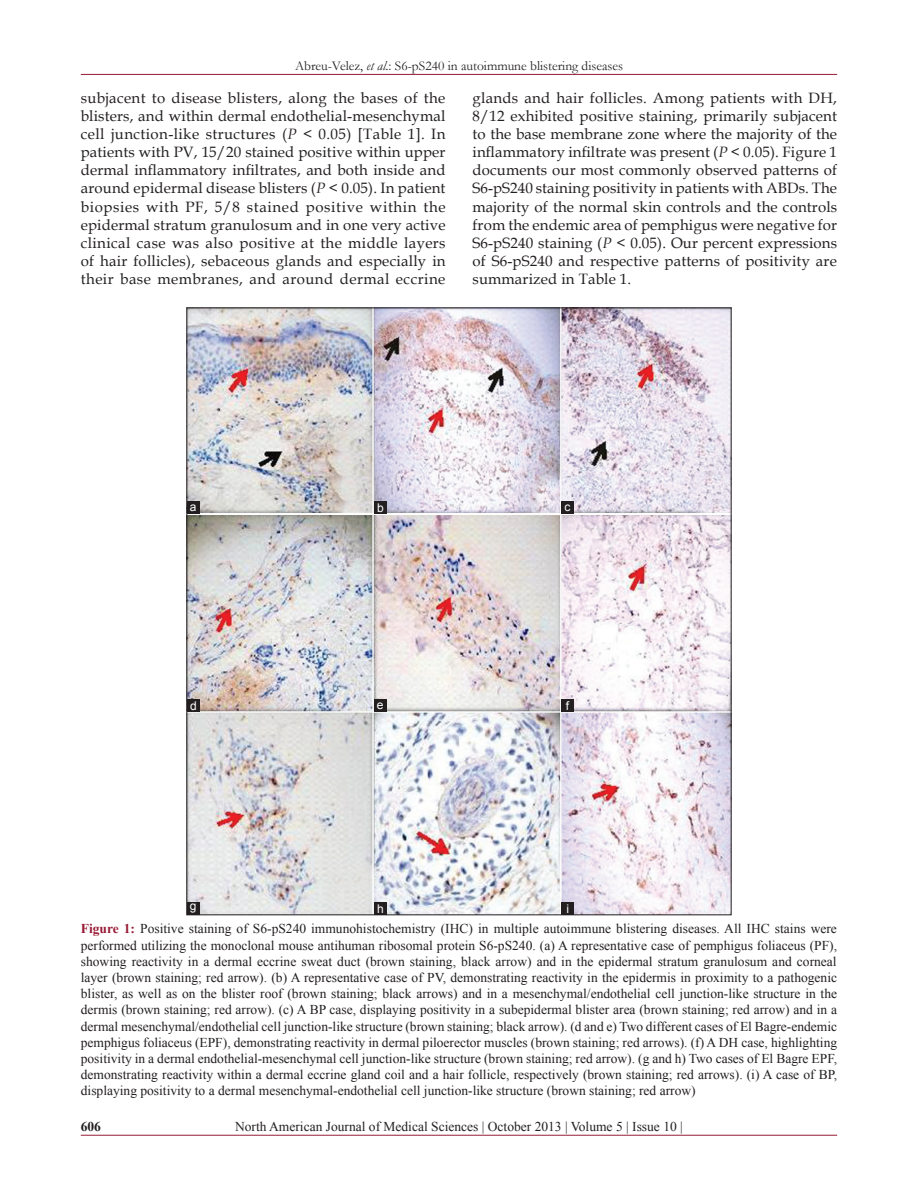
<style>
.page{position:relative;width:918px;height:1188px;background:#fff}
.page>*{position:absolute;margin:0;border:0;box-sizing:border-box;transform-origin:0 0}
.TX{font:15px/18.1px "Book Antiqua";letter-spacing:.01em;color:#231f20;text-align:justify}
.FGC{font:13.5px/16.2px "Times New Roman";color:#231f20;text-align:justify}
.RF_Verso{font:13.5px "Times New Roman";color:#231f20}
.t1{font:13.5px "Garamond";color:#231f20}
.RF_Verso-2{font:700 13.5px "Times New Roman";color:#231f20}
.LABEL{font:12px "Arial";color:#fff}
.s1{font-style:italic}
.s2{font-weight:700;color:#981a35}
</style>
<div class="page">
<hr style="left:81px;top:74px;width:756px;height:1px;background:#981a35">
<hr style="left:81px;top:1135px;width:756px;height:1px;background:#981a35">
<img style="left:189px;top:310px;width:540px;height:603px">
<div style="left:187px;top:699px;width:13px;height:12px;background:#231f20"></div>
<div style="left:374px;top:902px;width:13px;height:13px;background:#231f20"></div>
<div style="left:561px;top:902px;width:13px;height:13px;background:#231f20"></div>
<div style="left:561px;top:501px;width:13px;height:12px;background:#231f20"></div>
<div style="left:187px;top:902px;width:13px;height:13px;background:#231f20"></div>
<div style="left:374px;top:501px;width:13px;height:12px;background:#231f20"></div>
<div style="left:561px;top:699px;width:13px;height:12px;background:#231f20"></div>
<div style="left:187px;top:501px;width:13px;height:12px;background:#231f20"></div>
<div style="left:374px;top:699px;width:13px;height:12px;background:#231f20"></div>
<p class="t1" style="left:295px;top:57px;width:330px">Abreu-Velez, <span class="s1">et al.</span>: S6-pS240 in autoimmune blistering diseases</p>
<p class="TX" style="left:81px;top:88px;width:366px">subjacent to disease blisters, along the bases of the blisters, and within dermal endothelial‑mesenchymal cell junction‑like structures (<span class="s1">P</span> &lt; 0.05) [Table 1]. In patients with PV, 15/20 stained positive within upper dermal inflammatory infiltrates, and both inside and around epidermal disease blisters (<span class="s1">P</span> &lt; 0.05). In patient biopsies with PF, 5/8 stained positive within the epidermal stratum granulosum and in one very active clinical case was also positive at the middle layers of hair follicles), sebaceous glands and especially in their base membranes, and around dermal eccrine</p>
<p class="TX" style="left:472px;top:88px;width:366px">glands and hair follicles. Among patients with DH, 8/12 exhibited positive staining, primarily subjacent to the base membrane zone where the majority of the inflammatory infiltrate was present (<span class="s1">P</span> &lt; 0.05). Figure 1 documents our most commonly observed patterns of S6‑pS240 staining positivity in patients with ABDs. The majority of the normal skin controls and the controls from the endemic area of pemphigus were negative for S6‑pS240 staining (<span class="s1">P</span> &lt; 0.05). Our percent expressions of S6‑pS240 and respective patterns of positivity are summarized in Table 1.</p>
<p class="LABEL" style="left:190px;top:498px;width:8px">a</p>
<p class="LABEL" style="left:377px;top:500px;width:8px">b</p>
<p class="LABEL" style="left:565px;top:498px;width:7px">c</p>
<p class="LABEL" style="left:190px;top:698px;width:8px">d</p>
<p class="LABEL" style="left:377px;top:696px;width:8px">e</p>
<p class="LABEL" style="left:566px;top:698px;width:5px">f</p>
<p class="LABEL" style="left:190px;top:898px;width:8px">g</p>
<p class="LABEL" style="left:377px;top:901px;width:8px">h</p>
<p class="LABEL" style="left:566px;top:901px;width:4px">i</p>
<p class="FGC" style="left:81px;top:921px;width:758px"><span class="s2">Figure 1:</span> Positive staining of S6‑pS240 immunohistochemistry (IHC) in multiple autoimmune blistering diseases. All IHC stains were performed utilizing the monoclonal mouse antihuman ribosomal protein S6‑pS240. (a) A representative case of pemphigus foliaceus (PF), showing reactivity in a dermal eccrine sweat duct (brown staining, black arrow) and in the epidermal stratum granulosum and corneal layer (brown staining; red arrow). (b) A representative case of PV, demonstrating reactivity in the epidermis in proximity to a pathogenic blister, as well as on the blister roof (brown staining; black arrows) and in a mesenchymal/endothelial cell junction‑like structure in the dermis (brown staining; red arrow). (c) A BP case, displaying positivity in a subepidermal blister area (brown staining; red arrow) and in a dermal mesenchymal/endothelial cell junction‑like structure (brown staining; black arrow). (d and e) Two different cases of El Bagre‑endemic pemphigus foliaceus (EPF), demonstrating reactivity in dermal piloerector muscles (brown staining; red arrows). (f) A DH case, highlighting positivity in a dermal endothelial‑mesenchymal cell junction‑like structure (brown staining; red arrow). (g and h) Two cases of El Bagre EPF, demonstrating reactivity within a dermal eccrine gland coil and a hair follicle, respectively (brown staining; red arrows). (i) A case of BP, displaying positivity to a dermal mesenchymal‑endothelial cell junction‑like structure (brown staining; red arrow)</p>
<p class="RF_Verso-2" style="left:81px;top:1117px;width:22px">606</p>
<p class="RF_Verso" style="left:235px;top:1118px;width:449px">North American Journal of Medical Sciences | October 2013 | Volume 5 | Issue 10 |</p>
</div>
